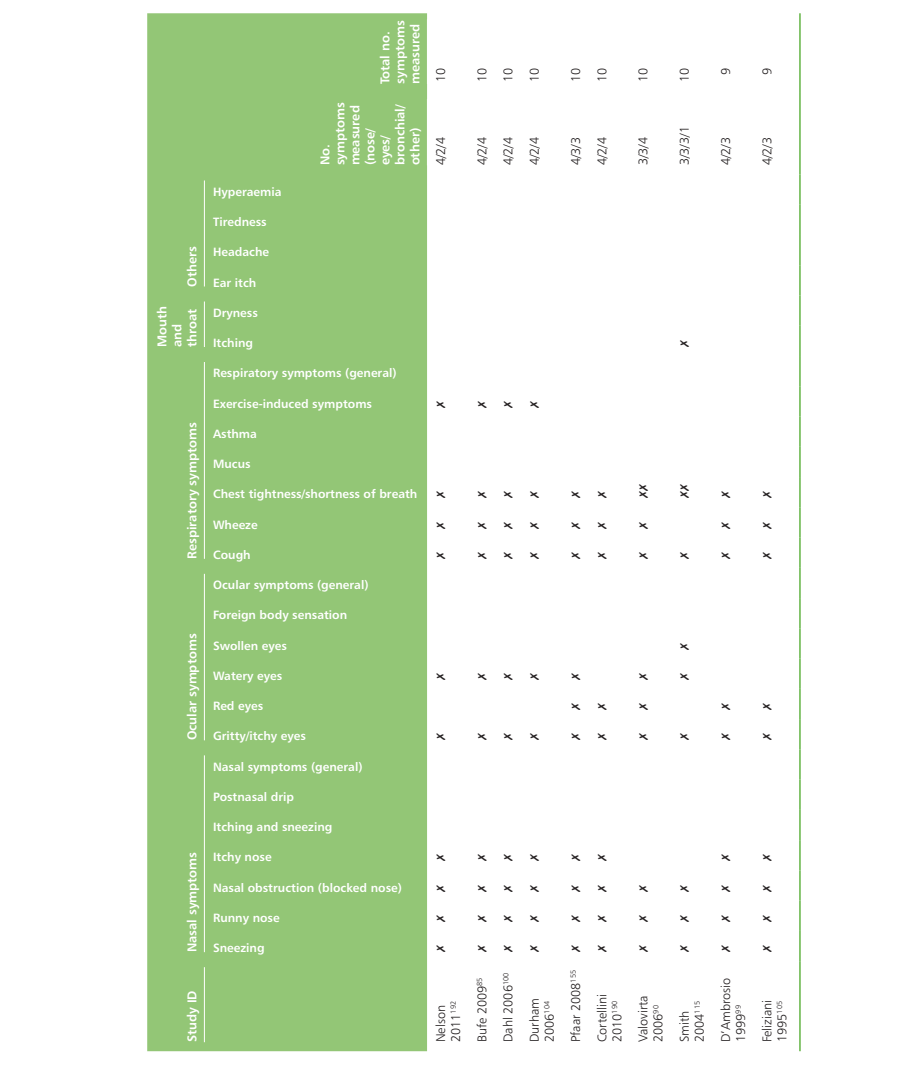
<style>
.page{position:relative;width:919px;height:1073px;background:#fff}
.page>*{position:absolute;margin:0;border:0;box-sizing:border-box;transform-origin:0 0}
._7_2_Table_text__Tab{font:12.75px/15px "Humanist 777 BT Light B";color:#231f20}
._7_05_Table_head_gro{font:12.75px/15px "Humanist 777 BT Bold B";color:#fff}
._7_10_Table_head__Ta{font:12px "Humanist 777 BT Bold B";color:#fff}
</style>
<div class="page">
<div style="left:147px;top:13px;width:280px;height:1038px;background:#93c676"></div>
<hr style="left:799px;top:961px;width:1px;height:90px;background:#63b445">
<hr style="left:799px;top:930px;width:1px;height:31px;background:#63b445">
<hr style="left:799px;top:900px;width:1px;height:30px;background:#63b445">
<hr style="left:799px;top:870px;width:1px;height:30px;background:#63b445">
<hr style="left:799px;top:840px;width:1px;height:30px;background:#63b445">
<hr style="left:799px;top:809px;width:1px;height:31px;background:#63b445">
<hr style="left:799px;top:779px;width:1px;height:30px;background:#63b445">
<hr style="left:799px;top:749px;width:1px;height:30px;background:#63b445">
<hr style="left:799px;top:719px;width:1px;height:30px;background:#63b445">
<hr style="left:799px;top:688px;width:1px;height:31px;background:#63b445">
<hr style="left:799px;top:658px;width:1px;height:30px;background:#63b445">
<hr style="left:799px;top:628px;width:1px;height:30px;background:#63b445">
<hr style="left:799px;top:598px;width:1px;height:30px;background:#63b445">
<hr style="left:799px;top:567px;width:1px;height:31px;background:#63b445">
<hr style="left:799px;top:537px;width:1px;height:30px;background:#63b445">
<hr style="left:799px;top:507px;width:1px;height:30px;background:#63b445">
<hr style="left:799px;top:477px;width:1px;height:30px;background:#63b445">
<hr style="left:799px;top:447px;width:1px;height:30px;background:#63b445">
<hr style="left:799px;top:416px;width:1px;height:31px;background:#63b445">
<hr style="left:799px;top:386px;width:1px;height:30px;background:#63b445">
<hr style="left:799px;top:356px;width:1px;height:30px;background:#63b445">
<hr style="left:799px;top:326px;width:1px;height:30px;background:#63b445">
<hr style="left:799px;top:295px;width:1px;height:31px;background:#63b445">
<hr style="left:799px;top:265px;width:1px;height:30px;background:#63b445">
<hr style="left:799px;top:235px;width:1px;height:30px;background:#63b445">
<hr style="left:799px;top:205px;width:1px;height:30px;background:#63b445">
<hr style="left:799px;top:174px;width:1px;height:31px;background:#63b445">
<hr style="left:799px;top:93px;width:1px;height:81px;background:#63b445">
<hr style="left:799px;top:13px;width:1px;height:80px;background:#63b445">
<hr style="left:204px;top:967px;width:1px;height:75px;background:#fff">
<hr style="left:204px;top:755px;width:1px;height:197px;background:#fff">
<hr style="left:204px;top:573px;width:1px;height:167px;background:#fff">
<hr style="left:204px;top:362px;width:1px;height:196px;background:#fff">
<hr style="left:204px;top:301px;width:1px;height:46px;background:#fff">
<hr style="left:204px;top:180px;width:1px;height:106px;background:#fff">
<p class="_7_05_Table_head_gro" style="left:184px;top:286px;width:42px;rotate:-90deg">Others</p>
<p class="_7_05_Table_head_gro" style="left:154px;top:347px;width:42px;rotate:-90deg">Mouth and throat</p>
<p class="_7_05_Table_head_gro" style="left:184px;top:558px;width:138px;rotate:-90deg">Respiratory symptoms</p>
<p class="_7_05_Table_head_gro" style="left:184px;top:740px;width:108px;rotate:-90deg">Ocular symptoms</p>
<p class="_7_05_Table_head_gro" style="left:184px;top:952px;width:102px;rotate:-90deg">Nasal symptoms</p>
<p class="_7_05_Table_head_gro" style="left:377px;top:84px;width:65px;rotate:-90deg">Total no. symptoms measured</p>
<p class="_7_10_Table_head__Ta" style="left:213px;top:184px;width:70px">Hyperaemia</p>
<p class="_7_10_Table_head__Ta" style="left:213px;top:214px;width:55px">Tiredness</p>
<p class="_7_10_Table_head__Ta" style="left:213px;top:244px;width:58px">Headache</p>
<p class="_7_10_Table_head__Ta" style="left:213px;top:275px;width:45px">Ear itch</p>
<p class="_7_10_Table_head__Ta" style="left:213px;top:305px;width:46px">Dryness</p>
<p class="_7_10_Table_head__Ta" style="left:213px;top:335px;width:42px">Itching</p>
<p class="_7_05_Table_head_gro" style="left:317px;top:165px;width:65px;rotate:-90deg">No. symptoms measured (nose/ eyes/ bronchial/ other)</p>
<p class="_7_10_Table_head__Ta" style="left:213px;top:365px;width:185px">Respiratory symptoms (general)</p>
<p class="_7_10_Table_head__Ta" style="left:213px;top:396px;width:160px">Exercise-induced symptoms</p>
<p class="_7_10_Table_head__Ta" style="left:213px;top:426px;width:45px">Asthma</p>
<p class="_7_10_Table_head__Ta" style="left:213px;top:456px;width:39px">Mucus</p>
<p class="_7_10_Table_head__Ta" style="left:213px;top:486px;width:206px">Chest tightness/shortness of breath</p>
<p class="_7_10_Table_head__Ta" style="left:213px;top:516px;width:46px">Wheeze</p>
<p class="_7_10_Table_head__Ta" style="left:213px;top:547px;width:39px">Cough</p>
<p class="_7_10_Table_head__Ta" style="left:213px;top:577px;width:157px">Ocular symptoms (general)</p>
<p class="_7_10_Table_head__Ta" style="left:213px;top:607px;width:136px">Foreign body sensation</p>
<p class="_7_10_Table_head__Ta" style="left:213px;top:637px;width:75px">Swollen eyes</p>
<p class="_7_10_Table_head__Ta" style="left:213px;top:668px;width:71px">Watery eyes</p>
<p class="_7_10_Table_head__Ta" style="left:213px;top:698px;width:52px">Red eyes</p>
<p class="_7_10_Table_head__Ta" style="left:213px;top:728px;width:94px">Gritty/itchy eyes</p>
<p class="_7_10_Table_head__Ta" style="left:213px;top:758px;width:151px">Nasal symptoms (general)</p>
<p class="_7_10_Table_head__Ta" style="left:213px;top:789px;width:83px">Postnasal drip</p>
<p class="_7_10_Table_head__Ta" style="left:213px;top:819px;width:121px">Itching and sneezing</p>
<p class="_7_10_Table_head__Ta" style="left:213px;top:849px;width:60px">Itchy nose</p>
<p class="_7_10_Table_head__Ta" style="left:213px;top:879px;width:190px">Nasal obstruction (blocked nose)</p>
<p class="_7_10_Table_head__Ta" style="left:213px;top:910px;width:68px">Runny nose</p>
<p class="_7_10_Table_head__Ta" style="left:213px;top:940px;width:53px">Sneezing</p>
<p class="_7_2_Table_text__Tab" style="left:433px;top:82px;width:16px;rotate:-90deg">10</p>
<p class="_7_2_Table_text__Tab" style="left:433px;top:165px;width:30px;rotate:-90deg">4/2/4</p>
<p class="_7_05_Table_head_gro" style="left:184px;top:1042px;width:53px;rotate:-90deg">Study ID</p>
<p class="_7_2_Table_text__Tab" style="left:433px;top:1042px;width:43px;rotate:-90deg">Nelson<br>2011<sup>192</sup></p>
<p class="_7_2_Table_text__Tab" style="left:474px;top:82px;width:16px;rotate:-90deg">10</p>
<p class="_7_2_Table_text__Tab" style="left:500px;top:82px;width:16px;rotate:-90deg">10</p>
<p class="_7_2_Table_text__Tab" style="left:526px;top:82px;width:16px;rotate:-90deg">10</p>
<p class="_7_2_Table_text__Tab" style="left:474px;top:165px;width:30px;rotate:-90deg">4/2/4</p>
<p class="_7_2_Table_text__Tab" style="left:500px;top:165px;width:30px;rotate:-90deg">4/2/4</p>
<p class="_7_2_Table_text__Tab" style="left:526px;top:165px;width:30px;rotate:-90deg">4/2/4</p>
<p class="_7_2_Table_text__Tab" style="left:474px;top:1042px;width:66px;rotate:-90deg">Bufe 2009<sup>85</sup></p>
<p class="_7_2_Table_text__Tab" style="left:500px;top:1042px;width:71px;rotate:-90deg">Dahl 2006<sup>100</sup></p>
<p class="_7_2_Table_text__Tab" style="left:526px;top:1042px;width:45px;rotate:-90deg">Durham<br>2006<sup>104</sup></p>
<p class="_7_2_Table_text__Tab" style="left:568px;top:82px;width:16px;rotate:-90deg">10</p>
<p class="_7_2_Table_text__Tab" style="left:594px;top:82px;width:16px;rotate:-90deg">10</p>
<p class="_7_2_Table_text__Tab" style="left:568px;top:165px;width:30px;rotate:-90deg">4/3/3</p>
<p class="_7_2_Table_text__Tab" style="left:594px;top:165px;width:30px;rotate:-90deg">4/2/4</p>
<p class="_7_2_Table_text__Tab" style="left:568px;top:1042px;width:74px;rotate:-90deg">Pfaar 2008<sup>155</sup></p>
<p class="_7_2_Table_text__Tab" style="left:594px;top:1042px;width:49px;rotate:-90deg">Cortellini<br>2010<sup>190</sup></p>
<p class="_7_2_Table_text__Tab" style="left:635px;top:82px;width:16px;rotate:-90deg">10</p>
<p class="_7_2_Table_text__Tab" style="left:635px;top:165px;width:30px;rotate:-90deg">3/3/4</p>
<p class="_7_2_Table_text__Tab" style="left:676px;top:82px;width:16px;rotate:-90deg">10</p>
<p class="_7_2_Table_text__Tab" style="left:676px;top:165px;width:41px;rotate:-90deg">3/3/3/1</p>
<p class="_7_2_Table_text__Tab" style="left:635px;top:1042px;width:48px;rotate:-90deg">Valovirta<br>2006<sup>90</sup></p>
<p class="_7_2_Table_text__Tab" style="left:676px;top:1042px;width:43px;rotate:-90deg">Smith<br>2004<sup>115</sup></p>
<p class="_7_2_Table_text__Tab" style="left:718px;top:75px;width:9px;rotate:-90deg">9</p>
<p class="_7_2_Table_text__Tab" style="left:718px;top:165px;width:30px;rotate:-90deg">4/2/3</p>
<p class="_7_2_Table_text__Tab" style="left:718px;top:1042px;width:66px;rotate:-90deg">D’Ambrosio<br>1999<sup>99</sup></p>
<p class="_7_2_Table_text__Tab" style="left:759px;top:75px;width:9px;rotate:-90deg">9</p>
<p class="_7_2_Table_text__Tab" style="left:759px;top:165px;width:30px;rotate:-90deg">4/2/3</p>
<p class="_7_2_Table_text__Tab" style="left:759px;top:1042px;width:44px;rotate:-90deg">Feliziani<br>1995<sup>105</sup></p>
</div>
